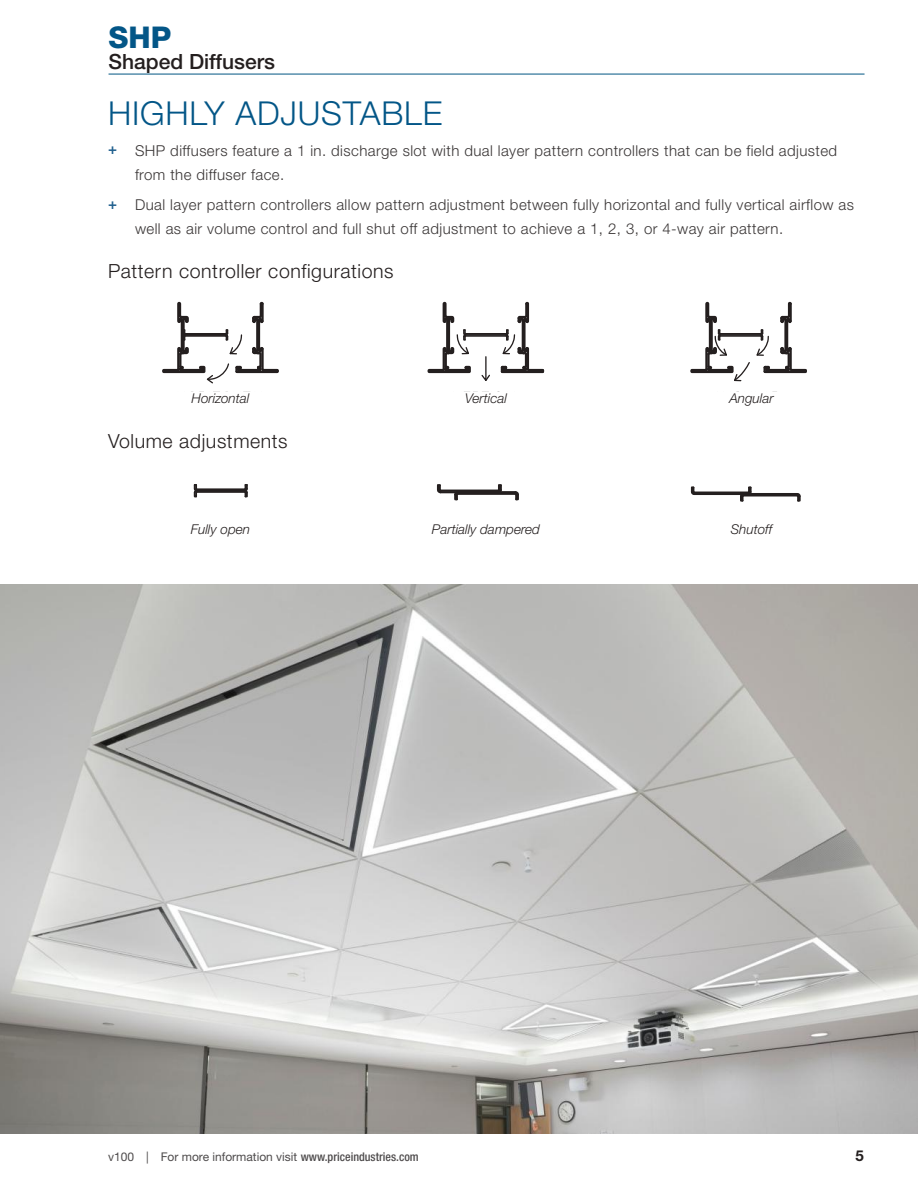
<style>
.page{position:relative;width:918px;height:1188px;background:#fff}
.page>*{position:absolute;margin:0;border:0;box-sizing:border-box;transform-origin:0 0}
.t1{font:300 33px "Helvetica Neue LT Std";letter-spacing:.025em;color:#035687}
.t2{font:800 30px "Helvetica Neue LT Std";color:#035687}
.t3{font:500 21px "Helvetica Neue LT Std";color:#241f1f}
.t4{font:300 19.5px "Helvetica Neue LT Std";letter-spacing:.03em;color:#241f1f}
.t5{font:300 15px/24px "Helvetica Neue LT Std";letter-spacing:.03em;color:#393535}
.t6{font:700 15px "Helvetica Neue LT Std";color:#241f1f}
.t7{font:italic 300 13.5px "Helvetica Neue LT Std";color:#241f1f}
.t8{font:12px "Helvetica Neue LT Std";color:#4e4b4c}
.s1{font-weight:500;color:#22618f}
.s2{font-weight:500;font-stretch:condensed}
</style>
<div class="page">
<img style="left:0;top:585px;width:918px;height:549px">
<svg style="left:162px;top:301px;width:117px;height:91px"></svg>
<svg style="left:427px;top:301px;width:118px;height:91px"></svg>
<svg style="left:690px;top:301px;width:117px;height:91px"></svg>
<svg style="left:193px;top:484px;width:55px;height:14px"></svg>
<svg style="left:436px;top:484px;width:83px;height:17px"></svg>
<svg style="left:690px;top:486px;width:111px;height:16px"></svg>
<hr style="left:109px;top:74px;width:756px;height:1px;background:#005582">
<h2 class="t2" style="left:109px;top:20px;width:64px">SHP</h2>
<h3 class="t3" style="left:109px;top:49px;width:168px">Shaped Diffusers</h3>
<h1 class="t1" style="left:108px;top:93px;width:336px">HIGHLY ADJUSTABLE</h1>
<p class="t5" style="left:135px;top:138px;width:704px;text-indent:-27px"><span class="s1">+</span> SHP diffusers feature a 1 in. discharge slot with dual layer pattern controllers that can be field adjusted from the diffuser face.</p>
<p class="t5" style="left:135px;top:193px;width:720px;text-indent:-27px"><span class="s1">+</span> Dual layer pattern controllers allow pattern adjustment between fully horizontal and fully vertical airflow as well as air volume control and full shut off adjustment to achieve a 1, 2, 3, or 4-way air pattern.</p>
<h3 class="t4" style="left:108px;top:260px;width:287px">Pattern controller configurations</h3>
<p class="t7" style="left:192px;top:391px;width:59px">Horizontal</p>
<p class="t7" style="left:465px;top:391px;width:43px">Vertical</p>
<p class="t7" style="left:729px;top:391px;width:46px">Angular</p>
<h3 class="t4" style="left:108px;top:429px;width:181px">Volume adjustments</h3>
<p class="t7" style="left:191px;top:521px;width:61px">Fully open</p>
<p class="t7" style="left:432px;top:521px;width:110px">Partially dampered</p>
<p class="t7" style="left:731px;top:521px;width:43px">Shutoff</p>
<p class="t8" style="left:108px;top:1150px;width:312px">v100 | For more information visit <span class="s2">www.priceindustries.com</span></p>
<p class="t6" style="left:856px;top:1146px;width:10px">5</p>
</div>
